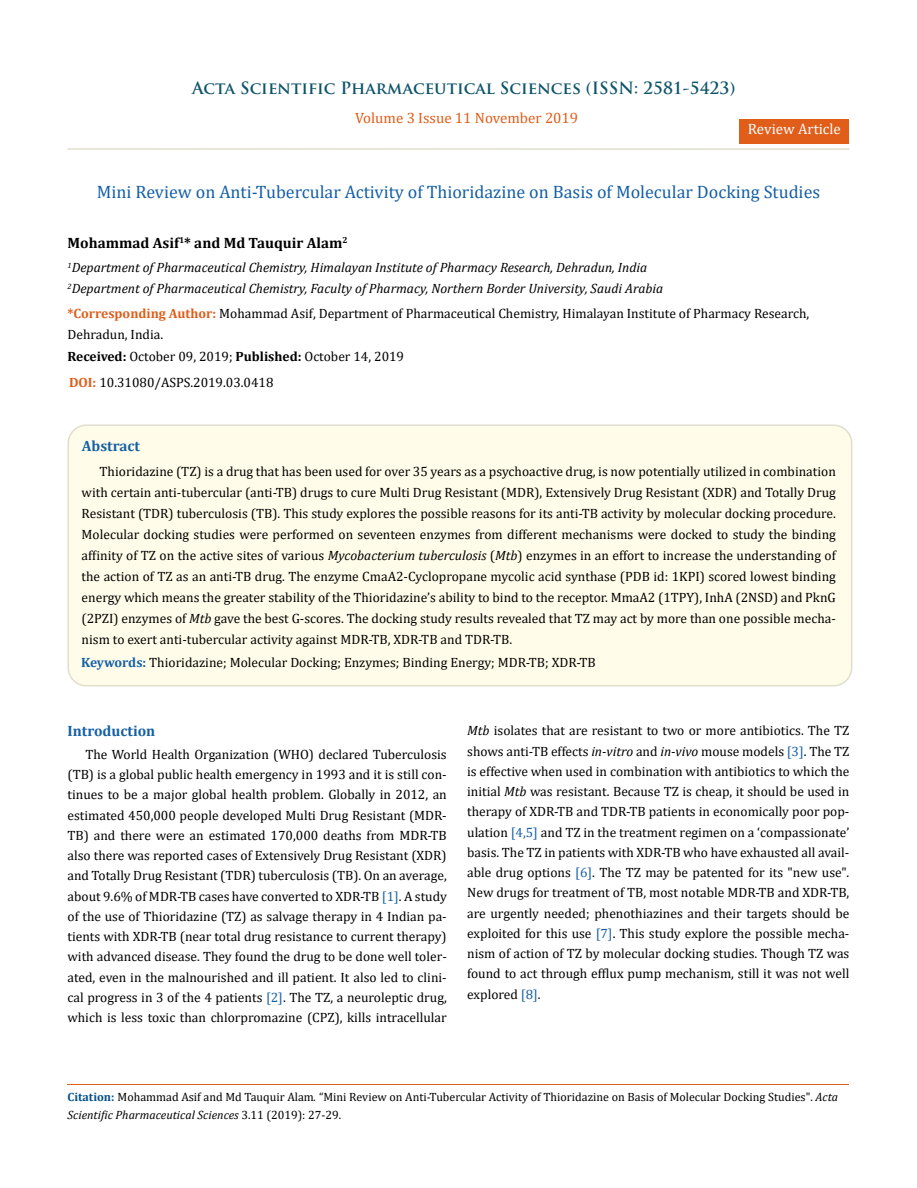
<style>
.page{position:relative;width:917px;height:1188px;background:#fff}
.page>*{position:absolute;margin:0;border:0;box-sizing:border-box;transform-origin:0 0}
.t1{font:18px "Cambria";color:#1560a6}
.t2{font:700 16.5px "Trajan Pro";color:#0e546a}
.t3{font:700 15px "Cambria";color:#000}
.t4{font:15px "Cambria";color:#e05d1a}
.t5{font:700 15px "Cambria";color:#1560a6}
.t6{font:15px "Cambria";color:#fff}
.t7{font:13.5px/20.2px "Cambria";color:#000;text-align:justify}
.t8{font:italic 13.5px/21px "Cambria";color:#000}
.t9{font:12px/18px "Cambria";color:#000}
.s1{font-weight:700;color:#e05d1a}
.s2{font-weight:700}
.s3{font-style:italic}
.s4{font-weight:700;color:#1560a6}
.s5{color:#1560a6}
.s6{font-weight:700;color:#035089}
</style>
<div class="page">
<div style="left:739px;top:119px;width:110px;height:24px;background:#e05d1a"></div>
<div style="left:68px;top:425px;width:783px;height:261px;background:#fffde9;border-radius:18px"></div>
<div style="left:67px;top:424px;width:785px;height:262px;border:2px solid #e0dfcd;border-radius:18px"></div>
<hr style="left:67px;top:1085px;width:782px;height:1px;background:#e05d1a">
<hr style="left:67px;top:148px;width:782px;height:2px;background:#e0dfcd">
<p class="t2" style="left:192px;top:77px;width:545px">Acta Scientific Pharmaceutical Sciences (ISSN: 2581-5423)</p>
<p class="t4" style="left:355px;top:109px;width:224px">Volume 3 Issue 11 November 2019</p>
<p class="t6" style="left:748px;top:120px;width:94px">Review Article</p>
<h1 class="t1" style="left:97px;top:181px;width:724px">Mini Review on Anti-Tubercular Activity of Thioridazine on Basis of Molecular Docking Studies</h1>
<p class="t3" style="left:67px;top:232px;width:282px">Mohammad Asif<sup>1</sup>* and Md Tauquir Alam<sup>2</sup></p>
<p class="t8" style="left:67px;top:256px;width:597px"><sup>1</sup>Department of Pharmaceutical Chemistry, Himalayan Institute of Pharmacy Research, Dehradun, India<br><sup>2</sup>Department of Pharmaceutical Chemistry, Faculty of Pharmacy, Northern Border University, Saudi Arabia</p>
<p class="t7" style="left:67px;top:303px;width:743px;line-height:21px"><span class="s1">*Corresponding Author:</span> Mohammad Asif, Department of Pharmaceutical Chemistry, Himalayan Institute of Pharmacy Research,<br>Dehradun, India.</p>
<p class="t7" style="left:67px;top:346px;width:338px"><span class="s2">Received:</span> October 09, 2019; <span class="s2">Published:</span> October 14, 2019</p>
<p class="t7" style="left:69px;top:372px;width:206px"><span class="s1">DOI:</span> 10.31080/ASPS.2019.03.0418</p>
<p class="t5" style="left:82px;top:436px;width:60px">Abstract</p>
<p class="t7" style="left:82px;top:460px;width:755px;line-height:21px;text-indent:18px">Thioridazine (TZ) is a drug that has been used for over 35 years as a psychoactive drug, is now potentially utilized in combination with certain anti-tubercular (anti-TB) drugs to cure Multi Drug Resistant (MDR), Extensively Drug Resistant (XDR) and Totally Drug Resistant (TDR) tuberculosis (TB). This study explores the possible reasons for its anti-TB activity by molecular docking procedure.<br>Molecular docking studies were performed on seventeen enzymes from different mechanisms were docked to study the binding affinity of TZ on the active sites of various <span class="s3">Mycobacterium tuberculosis</span> (<span class="s3">Mtb</span>) enzymes in an effort to increase the understanding of the action of TZ as an anti-TB drug. The enzyme CmaA2-Cyclopropane mycolic acid synthase (PDB id: 1KPI) scored lowest binding energy which means the greater stability of the Thioridazine’s ability to bind to the receptor. MmaA2 (1TPY), InhA (2NSD) and PknG (2PZI) enzymes of <span class="s3">Mtb</span> gave the best G-scores. The docking study results revealed that TZ may act by more than one possible mecha&shy;nism to exert anti-tubercular activity against MDR-TB, XDR-TB and TDR-TB.</p>
<p class="t7" style="left:81px;top:652px;width:516px"><span class="s4">Keywords:</span> Thioridazine; Molecular Docking; Enzymes; Binding Energy; MDR-TB; XDR-TB</p>
<p class="t5" style="left:68px;top:721px;width:89px">Introduction</p>
<p class="t7" style="left:67px;top:744px;width:381px;text-indent:18px">The World Health Organization (WHO) declared Tuberculosis (TB) is a global public health emergency in 1993 and it is still con&shy;tinues to be a major global health problem. Globally in 2012, an estimated 450,000 people developed Multi Drug Resistant (MDR-TB) and there were an estimated 170,000 deaths from MDR-TB also there was reported cases of Extensively Drug Resistant (XDR) and Totally Drug Resistant (TDR) tuberculosis (TB). On an average, about 9.6% of MDR-TB cases have converted to XDR-TB <span class="s5">[1]</span>. A study of the use of Thioridazine (TZ) as salvage therapy in 4 Indian pa&shy;tients with XDR-TB (near total drug resistance to current therapy) with advanced disease. They found the drug to be done well toler&shy;ated, even in the malnourished and ill patient. It also led to clini&shy;cal progress in 3 of the 4 patients <span class="s5">[2]</span>. The TZ, a neuroleptic drug, which is less toxic than chlorpromazine (CPZ), kills intracellular</p>
<p class="t7" style="left:467px;top:721px;width:384px"><span class="s3">Mtb</span> isolates that are resistant to two or more antibiotics. The TZ shows anti-TB effects <span class="s3">in-vitro</span> and <span class="s3">in-vivo</span> mouse models <span class="s5">[3]</span>. The TZ is effective when used in combination with antibiotics to which the initial <span class="s3">Mtb</span> was resistant. Because TZ is cheap, it should be used in therapy of XDR-TB and TDR-TB patients in economically poor pop&shy;ulation <span class="s5">[4,5]</span> and TZ in the treatment regimen on a ‘compassionate’ basis. The TZ in patients with XDR-TB who have exhausted all avail&shy;able drug options <span class="s5">[6]</span>. The TZ may be patented for its "new use".<br>New drugs for treatment of TB, most notable MDR-TB and XDR-TB, are urgently needed; phenothiazines and their targets should be exploited for this use <span class="s5">[7]</span>. This study explore the possible mecha&shy;nism of action of TZ by molecular docking studies. Though TZ was found to act through efflux pump mechanism, still it was not well explored <span class="s5">[8]</span>.</p>
<p class="t9" style="left:67px;top:1088px;width:772px"><span class="s6">Citation:</span> Mohammad Asif and Md Tauquir Alam<span class="s3">.</span> “Mini Review on Anti-Tubercular Activity of Thioridazine on Basis of Molecular Docking Studies". <span class="s3">Acta<br>Scientific Pharmaceutical Sciences</span> 3.11 (2019): 27-29.</p>
</div>
